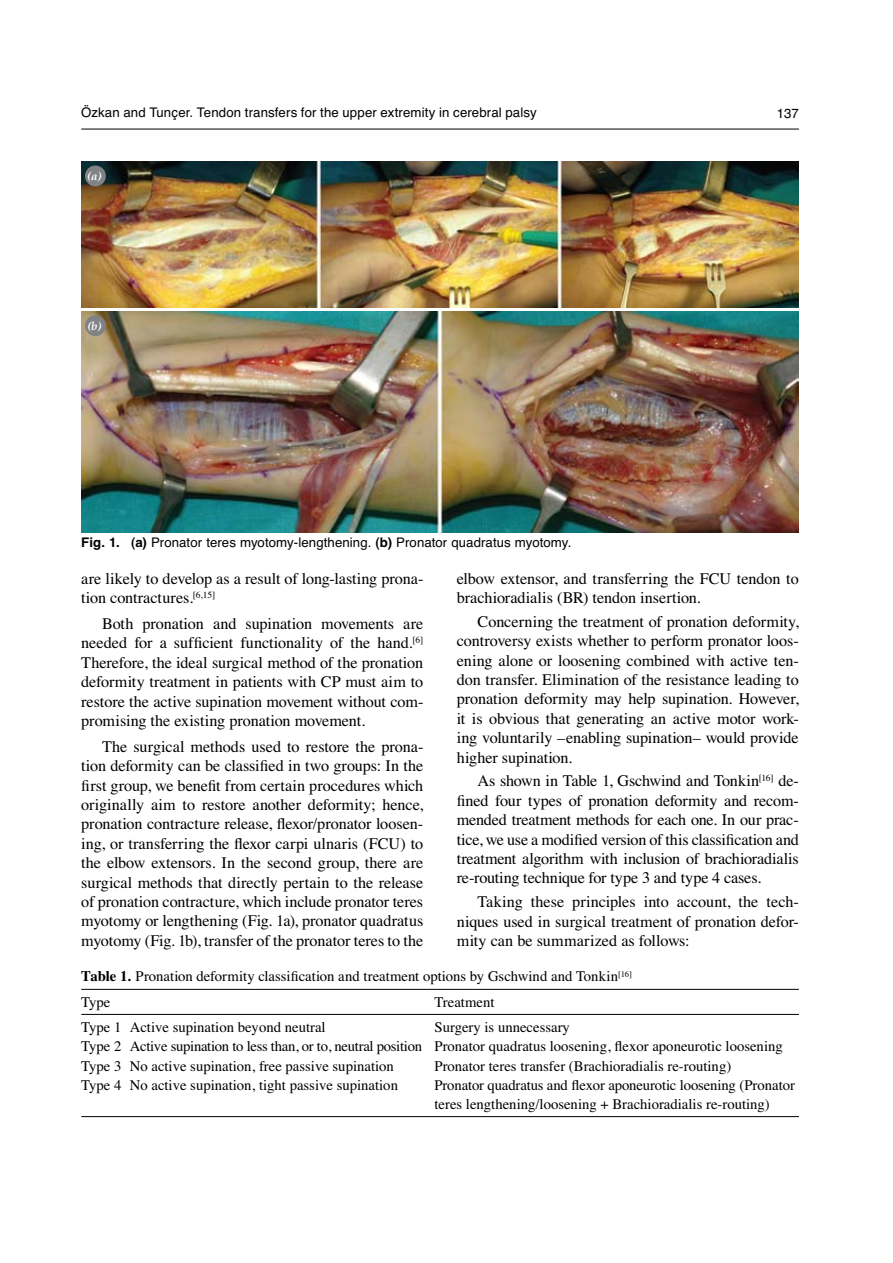
<style>
.page{position:relative;width:893px;height:1263px;background:#fff}
.page>*{position:absolute;margin:0;border:0;box-sizing:border-box;transform-origin:0 0}
.t1{font:16.2px/19.5px "Times";letter-spacing:-.005em;color:#000;text-align:justify}
.t2{font:14.7px/19.2px "Times";color:#000}
.t3{font:13.2px "Helvetica";letter-spacing:.005em;color:#000}
.t4{font:italic 700 11.7px "Palatino";color:#fff}
.s1{font-weight:700}
</style>
<div class="page">
<hr style="left:81px;top:129px;width:718px;height:1px;background:#000">
<img style="left:81px;top:162px;width:718px;height:145px">
<img style="left:81px;top:312px;width:718px;height:221px">
<div style="left:85px;top:166px;width:21px;height:20px;background:#808285;border-radius:50%"></div>
<div style="left:85px;top:315px;width:21px;height:21px;background:#808285;border-radius:50%"></div>
<hr style="left:81px;top:989px;width:718px;height:1px;background:#000">
<hr style="left:81px;top:1014px;width:718px;height:1px;background:#000">
<hr style="left:81px;top:1116px;width:718px;height:1px;background:#000">
<p class="t3" style="left:81px;top:108px;width:457px">Özkan and Tunçer. Tendon transfers for the upper extremity in cerebral palsy</p>
<p class="t3" style="left:777px;top:108px;width:24px">137</p>
<p class="t4" style="left:87px;top:172px;width:16px">(a)</p>
<p class="t4" style="left:87px;top:321px;width:15px">(b)</p>
<p class="t3" style="left:81px;top:538px;width:492px"><span class="s1">Fig. 1. (a)</span> Pronator teres myotomy-lengthening. <span class="s1">(b)</span> Pronator quadratus myotomy.</p>
<p class="t1" style="left:81px;top:570px;width:344px">are likely to develop as a result of long-lasting prona&shy;tion contractures.<sup>[6,15]</sup></p>
<p class="t1" style="left:81px;top:615px;width:344px;text-indent:21px">Both pronation and supination movements are needed for a sufficient functionality of the hand.<sup>[6] </sup>Therefore, the ideal surgical method of the pronation deformity treatment in patients with CP must aim to restore the active supination movement without com&shy;promising the existing pronation movement.</p>
<p class="t1" style="left:81px;top:738px;width:344px;text-indent:21px">The surgical methods used to restore the prona&shy;tion deformity can be classified in two groups: In the first group, we benefit from certain procedures which originally aim to restore another deformity; hence, pronation contracture release, flexor/pronator loosen&shy;ing, or transferring the flexor carpi ulnaris (FCU) to the elbow extensors. In the second group, there are surgical methods that directly pertain to the release of pronation contracture, which include pronator teres myotomy or lengthening (Fig. 1a), pronator quadratus myotomy (Fig. 1b), transfer of the pronator teres to the</p>
<p class="t1" style="left:457px;top:570px;width:343px">elbow extensor, and transferring the FCU tendon to brachioradialis (BR) tendon insertion.</p>
<p class="t1" style="left:457px;top:613px;width:344px;text-indent:21px">Concerning the treatment of pronation deformity, controversy exists whether to perform pronator loos&shy;ening alone or loosening combined with active ten&shy;don transfer. Elimination of the resistance leading to pronation deformity may help supination. However, it is obvious that generating an active motor work&shy;ing voluntarily –enabling supination– would provide higher supination.</p>
<p class="t1" style="left:457px;top:773px;width:344px;text-indent:21px">As shown in Table 1, Gschwind and Tonkin<sup>[16]</sup> de&shy;fined four types of pronation deformity and recom&shy;mended treatment methods for each one. In our prac&shy;tice, we use a modified version of this classification and treatment algorithm with inclusion of brachioradialis re-routing technique for type 3 and type 4 cases.</p>
<p class="t1" style="left:457px;top:893px;width:344px;text-indent:21px">Taking these principles into account, the tech&shy;niques used in surgical treatment of pronation defor&shy;mity can be summarized as follows:</p>
<p class="t2" style="left:81px;top:965px;width:552px;line-height:25.3px"><span class="s1">Table 1.</span> Pronation deformity classification and treatment options by Gschwind and Tonkin<sup>[16]<br></sup>Type</p>
<p class="t2" style="left:434px;top:994px;width:61px">Treatment</p>
<p class="t2" style="left:81px;top:1019px;width:246px">Type 1 Active supination beyond neutral</p>
<p class="t2" style="left:81px;top:1019px;width:703px;text-indent:353px">Surgery is unnecessary<br>Type 2 Active supination to less than, or to, neutral position Pronator quadratus loosening, flexor aponeurotic loosening<br>Type 3 No active supination, free passive supination</p>
<p class="t2" style="left:434px;top:1057px;width:298px">Pronator teres transfer (Brachioradialis re-routing)</p>
<p class="t2" style="left:81px;top:1076px;width:318px">Type 4 No active supination, tight passive supination</p>
<p class="t2" style="left:434px;top:1076px;width:362px">Pronator quadratus and flexor aponeurotic loosening (Pronator teres lengthening/loosening + Brachioradialis re-routing)</p>
</div>
